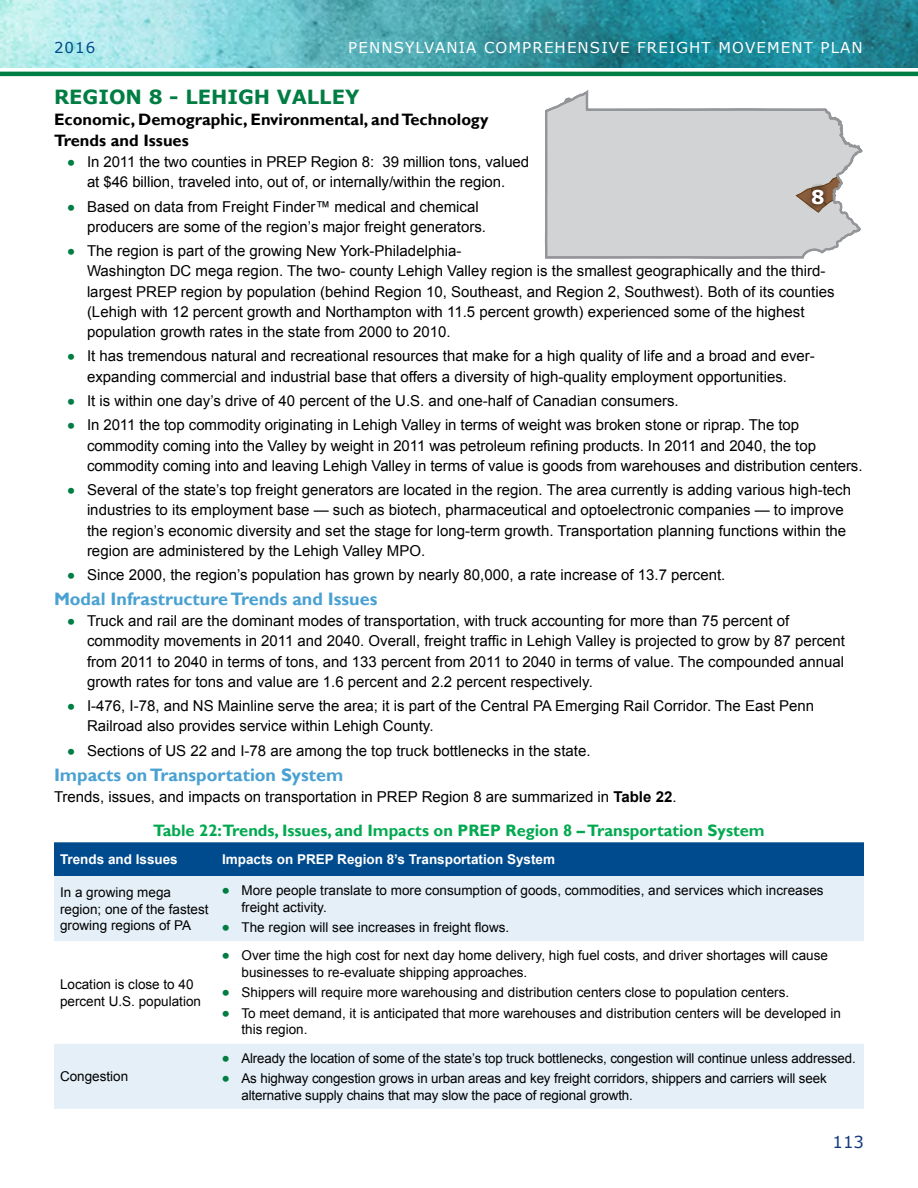
<style>
.page{position:relative;width:918px;height:1188px;background:#fff}
.page>*{position:absolute;margin:0;border:0;box-sizing:border-box;transform-origin:0 0}
.t1{font:700 19.5px "Verdana";color:#007d43}
.t2{font:700 19.05px "Verdana";color:#fff}
.t3{font:700 18px "Gill Sans";color:#49a1d2}
.t4{font:700 16.5px "Gill Sans";color:#00a94f}
.t5{font:700 16.5px/21px "Gill Sans";color:#000}
.t6{font:16.5px "Verdana";color:#15397f}
.t7{font:15px/20.2px "Arial";color:#000}
.t8{font:15px "Verdana";letter-spacing:.075em;color:#fff}
.t9{font:15px "Verdana";color:#004b8d}
.t10{font:13.5px/16.5px "Arial";color:#000}
.t11{font:700 13.5px "Arial";color:#fff}
.s1{font-family:"Gill Sans";font-weight:700;font-size:21px;color:#007d43}
.s2{font-weight:700}
</style>
<div class="page">
<img style="left:0;top:0;width:918px;height:68px">
<hr style="left:0;top:72px;width:918px;height:4px;background:#007d43">
<div style="left:54px;top:842px;width:810px;height:34px;background:#004b8d"></div>
<div style="left:54px;top:876px;width:810px;height:233px;background:#e4eff8"></div>
<svg style="left:54px;top:941px;width:810px;height:103px"></svg>
<svg style="left:545px;top:90px;width:318px;height:169px"></svg>
<p class="t9" style="left:54px;top:38px;width:43px">2016</p>
<p class="t8" style="left:348px;top:38px;width:516px">PENNSYLVANIA COMPREHENSIVE FREIGHT MOVEMENT PLAN</p>
<h1 class="t1" style="left:54px;top:83px;width:307px">REGION 8 - LEHIGH VALLEY</h1>
<p class="t5" style="left:54px;top:109px;width:436px">Economic, Demographic, Environmental, and Technology<br>Trends and Issues</p>
<p class="t7" style="left:68px;top:152px;width:463px;text-align:center"><span class="s1">•</span> In 2011 the two counties in PREP Region 8: 39 million tons, valued at $46 billion, traveled into, out of, or internally/within the region.</p>
<p class="t7" style="left:87px;top:196px;width:401px;text-indent:-20px"><span class="s1">•</span> Based on data from Freight Finder™ medical and chemical producers are some of the region’s major freight generators.</p>
<p class="t7" style="left:87px;top:241px;width:749px;text-indent:-20px"><span class="s1">•</span> The region is part of the growing New York-Philadelphia-<br>Washington DC mega region. The two- county Lehigh Valley region is the smallest geographically and the third&shy;largest PREP region by population (behind Region 10, Southeast, and Region 2, Southwest). Both of its counties (Lehigh with 12 percent growth and Northampton with 11.5 percent growth) experienced some of the highest population growth rates in the state from 2000 to 2010.</p>
<p class="t7" style="left:68px;top:346px;width:749px;text-align:center"><span class="s1">•</span> It has tremendous natural and recreational resources that make for a high quality of life and a broad and ever&shy;expanding commercial and industrial base that offers a diversity of high-quality employment opportunities.</p>
<p class="t7" style="left:68px;top:391px;width:613px"><span class="s1">•</span> It is within one day’s drive of 40 percent of the U.S. and one-half of Canadian consumers.</p>
<p class="t7" style="left:87px;top:415px;width:777px;text-indent:-20px"><span class="s1">•</span> In 2011 the top commodity originating in Lehigh Valley in terms of weight was broken stone or riprap. The top commodity coming into the Valley by weight in 2011 was petroleum refining products. In 2011 and 2040, the top commodity coming into and leaving Lehigh Valley in terms of value is goods from warehouses and distribution centers.</p>
<p class="t7" style="left:87px;top:480px;width:766px;text-indent:-20px"><span class="s1">•</span> Several of the state’s top freight generators are located in the region. The area currently is adding various high-tech industries to its employment base — such as biotech, pharmaceutical and optoelectronic companies — to improve the region’s economic diversity and set the stage for long-term growth. Transportation planning functions within the region are administered by the Lehigh Valley MPO.</p>
<p class="t7" style="left:68px;top:565px;width:659px"><span class="s1">•</span> Since 2000, the region’s population has grown by nearly 80,000, a rate increase of 13.7 percent.</p>
<p class="t3" style="left:54px;top:588px;width:325px">Modal Infrastructure Trends and Issues</p>
<p class="t7" style="left:87px;top:611px;width:760px;text-indent:-20px"><span class="s1">•</span> Truck and rail are the dominant modes of transportation, with truck accounting for more than 75 percent of commodity movements in 2011 and 2040. Overall, freight traffic in Lehigh Valley is projected to grow by 87 percent from 2011 to 2040 in terms of tons, and 133 percent from 2011 to 2040 in terms of value. The compounded annual growth rates for tons and value are 1.6 percent and 2.2 percent respectively.</p>
<p class="t7" style="left:87px;top:696px;width:729px;text-indent:-20px"><span class="s1">•</span> I-476, I-78, and NS Mainline serve the area; it is part of the Central PA Emerging Rail Corridor. The East Penn<br>Railroad also provides service within Lehigh County.</p>
<p class="t7" style="left:68px;top:741px;width:525px"><span class="s1">•</span> Sections of US 22 and I-78 are among the top truck bottlenecks in the state.</p>
<p class="t3" style="left:54px;top:764px;width:291px">Impacts on Transportation System</p>
<p class="t7" style="left:54px;top:787px;width:624px">Trends, issues, and impacts on transportation in PREP Region 8 are summarized in <span class="s2">Table 22</span>.</p>
<p class="t4" style="left:153px;top:821px;width:613px">Table 22:Trends, Issues, and Impacts on PREP Region 8 – Transportation System</p>
<p class="t11" style="left:60px;top:850px;width:119px">Trends and Issues</p>
<p class="t11" style="left:222px;top:850px;width:335px">Impacts on PREP Region 8’s Transportation System</p>
<p class="t10" style="left:60px;top:884px;width:150px">In a growing mega region; one of the fastest growing regions of PA</p>
<p class="t10" style="left:242px;top:882px;width:584px;text-indent:-20px"><span class="s1">•</span> More people translate to more consumption of goods, commodities, and services which increases freight activity.</p>
<p class="t2" style="left:811px;top:184px;width:15px">8</p>
<p class="t10" style="left:222px;top:919px;width:289px"><span class="s1">•</span> The region will see increases in freight flows.</p>
<p class="t10" style="left:60px;top:976px;width:143px">Location is close to 40 percent U.S. population</p>
<p class="t10" style="left:60px;top:1068px;width:70px">Congestion</p>
<p class="t10" style="left:242px;top:947px;width:588px;text-indent:-20px"><span class="s1">•</span> Over time the high cost for next day home delivery, high fuel costs, and driver shortages will cause businesses to re-evaluate shipping approaches.</p>
<p class="t10" style="left:222px;top:985px;width:569px"><span class="s1">•</span> Shippers will require more warehousing and distribution centers close to population centers.</p>
<p class="t10" style="left:242px;top:1005px;width:601px;text-indent:-20px"><span class="s1">•</span> To meet demand, it is anticipated that more warehouses and distribution centers will be developed in this region.</p>
<p class="t10" style="left:222px;top:1050px;width:635px"><span class="s1">•</span> Already the location of some of the state’s top truck bottlenecks, congestion will continue unless addressed.</p>
<p class="t10" style="left:242px;top:1070px;width:587px;text-indent:-20px"><span class="s1">•</span> As highway congestion grows in urban areas and key freight corridors, shippers and carriers will seek alternative supply chains that may slow the pace of regional growth.</p>
<p class="t6" style="left:833px;top:1130px;width:33px">113</p>
</div>
